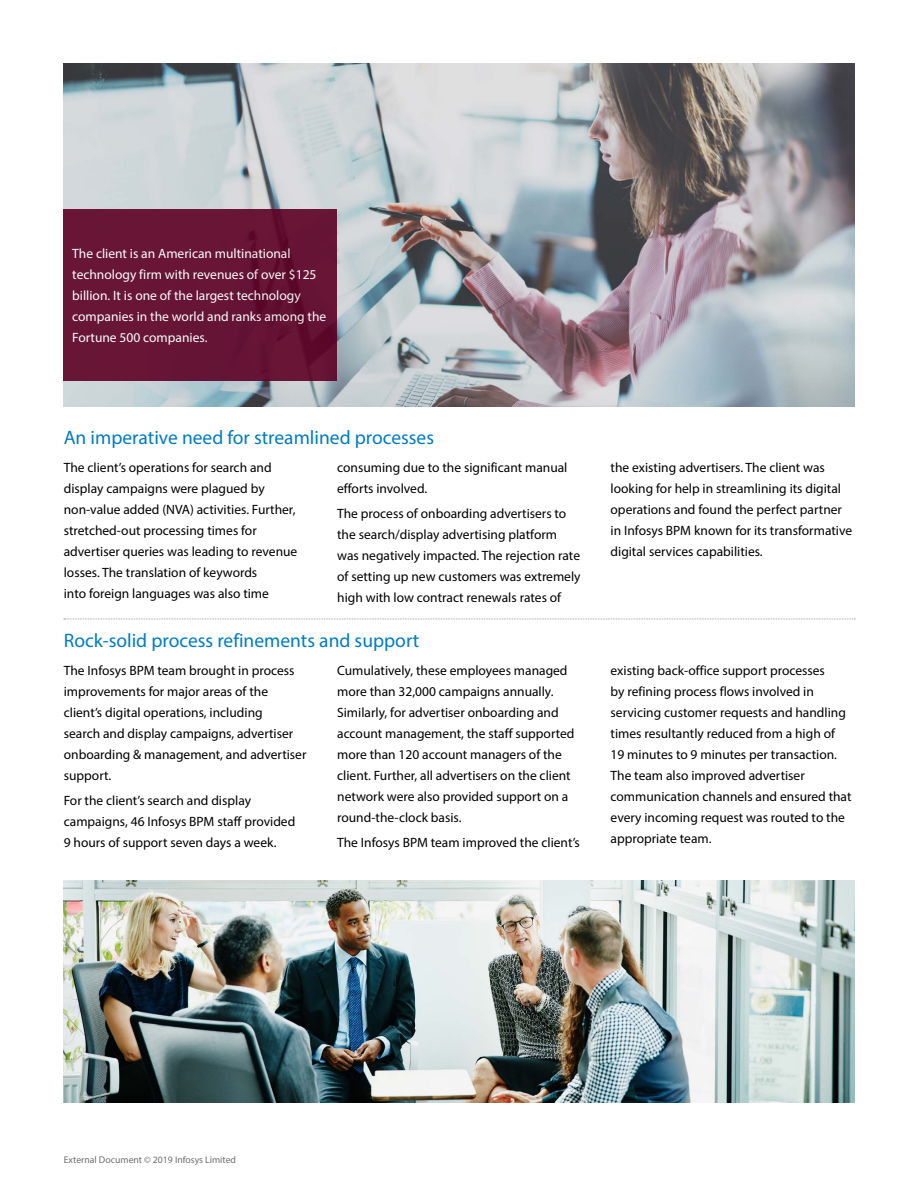
<style>
.page{position:relative;width:918px;height:1188px;background:#fff}
.page>*{position:absolute;margin:0;border:0;box-sizing:border-box;transform-origin:0 0}
.t1{font:19.5px "Myriad Pro";color:#007cc3}
.t2{font:13.5px/21px "Myriad Pro";color:#000}
.t3{font:13.5px/21px "Myriad Pro";color:#fff}
.t4{font:9.75px "Myriad Pro";color:#6d6e71}
</style>
<div class="page">
<img style="left:64px;top:64px;width:790px;height:342px">
<div style="left:64px;top:209px;width:273px;height:172px;background:#681536"></div>
<img style="left:64px;top:880px;width:790px;height:223px">
<svg style="left:64px;top:619px;width:791px;height:1px"></svg>
<p class="t3" style="left:72px;top:242px;width:256px">The client is an American multinational technology firm with revenues of over $125 billion. It is one of the largest technology companies in the world and ranks among the Fortune 500 companies.</p>
<h1 class="t1" style="left:64px;top:426px;width:372px">An imperative need for streamlined processes</h1>
<p class="t2" style="left:64px;top:457px;width:235px">The client’s operations for search and display campaigns were plagued by non-value added (NVA) activities. Further, stretched-out processing times for advertiser queries was leading to revenue losses. The translation of keywords<br>into foreign languages was also time</p>
<p class="t2" style="left:337px;top:457px;width:232px">consuming due to the significant manual efforts involved.</p>
<p class="t2" style="left:337px;top:503px;width:245px">The process of onboarding advertisers to the search/display advertising platform was negatively impacted. The rejection rate of setting up new customers was extremely high with low contract renewals rates of</p>
<h1 class="t1" style="left:64px;top:628px;width:357px">Rock-solid process refinements and support</h1>
<p class="t2" style="left:64px;top:659px;width:244px">The Infosys BPM team brought in process improvements for major areas of the client’s digital operations, including<br>search and display campaigns, advertiser onboarding &amp; management, and advertiser support.</p>
<p class="t2" style="left:64px;top:790px;width:233px">For the client’s search and display campaigns, 46 Infosys BPM staff provided<br>9 hours of support seven days a week.</p>
<p class="t2" style="left:337px;top:660px;width:239px">Cumulatively, these employees managed more than 32,000 campaigns annually.<br>Similarly, for advertiser onboarding and account management, the staff supported more than 120 account managers of the client. Further, all advertisers on the client network were also provided support on a round-the-clock basis.</p>
<p class="t2" style="left:337px;top:832px;width:244px">The Infosys BPM team improved the client’s</p>
<p class="t2" style="left:611px;top:457px;width:243px">the existing advertisers. The client was looking for help in streamlining its digital operations and found the perfect partner in Infosys BPM known for its transformative digital services capabilities.</p>
<p class="t2" style="left:611px;top:660px;width:242px">existing back-office support processes<br>by refining process flows involved in servicing customer requests and handling times resultantly reduced from a high of 19 minutes to 9 minutes per transaction.<br>The team also improved advertiser communication channels and ensured that every incoming request was routed to the appropriate team.</p>
<p class="t4" style="left:64px;top:1154px;width:174px">External Document © 2019 Infosys Limited</p>
</div>
